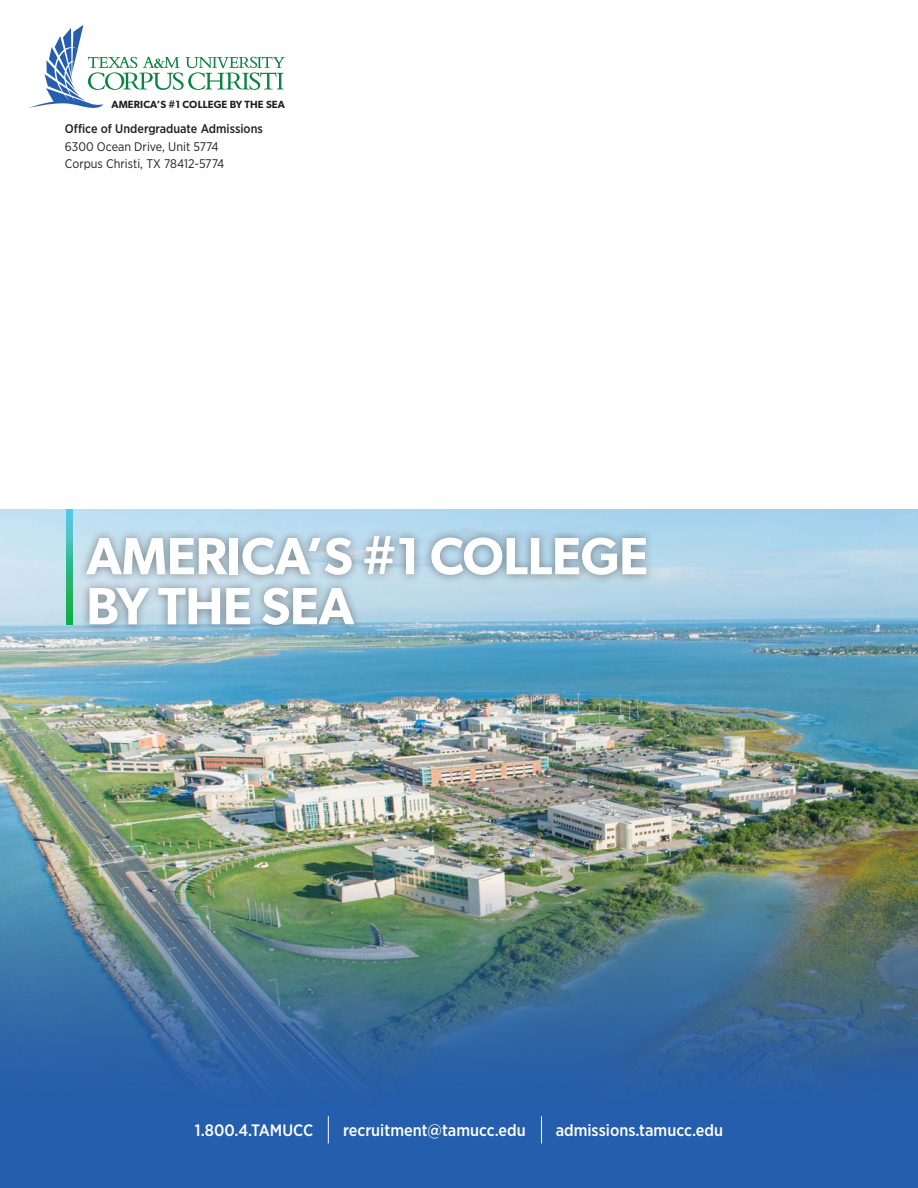
<style>
.page{position:relative;width:918px;height:1188px;background:#fff}
.page>*{position:absolute;margin:0;border:0;box-sizing:border-box;transform-origin:0 0}
.t1{font:600 52.5px/50.1px "Gibson";letter-spacing:-.01em;color:#fff}
.t2{font:500 16.5px "Gotham Narrow";color:#fff}
.t3{font:12.45px/17.1px "Gotham Narrow";color:#231f20}
.t4{font:500 12.45px "Gotham Narrow";color:#231f20}
.t5{font:600 10.5px "Gibson";letter-spacing:.01em;color:#231f20}
</style>
<div class="page">
<img style="left:0;top:510px;width:918px;height:203px">
<img style="left:0;top:713px;width:918px;height:475px">
<svg style="left:541px;top:1116px;width:1px;height:27px"></svg>
<svg style="left:328px;top:1116px;width:1px;height:27px"></svg>
<img style="left:66px;top:510px;width:7px;height:115px">
<div style="left:78px;top:527px;width:578px;height:108px;background:#231f20;opacity:.5"></div>
<svg style="left:29px;top:25px;width:256px;height:83px"></svg>
<p class="t5" style="left:111px;top:98px;width:175px">AMERICA’S #1 COLLEGE BY THE SEA</p>
<p class="t4" style="left:65px;top:121px;width:199px">Office of Undergraduate Admissions</p>
<p class="t3" style="left:65px;top:137px;width:161px">6300 Ocean Drive, Unit 5774<br>Corpus Christi, TX 78412-5774</p>
<h1 class="t1" style="left:86px;top:530px;width:564px">AMERICA’S #1 COLLEGE<br>BY THE SEA</h1>
<p class="t2" style="left:195px;top:1119px;width:120px">1.800.4.TAMUCC</p>
<p class="t2" style="left:343px;top:1119px;width:184px">recruitment@tamucc.edu</p>
<p class="t2" style="left:556px;top:1119px;width:169px">admissions.tamucc.edu</p>
</div>
